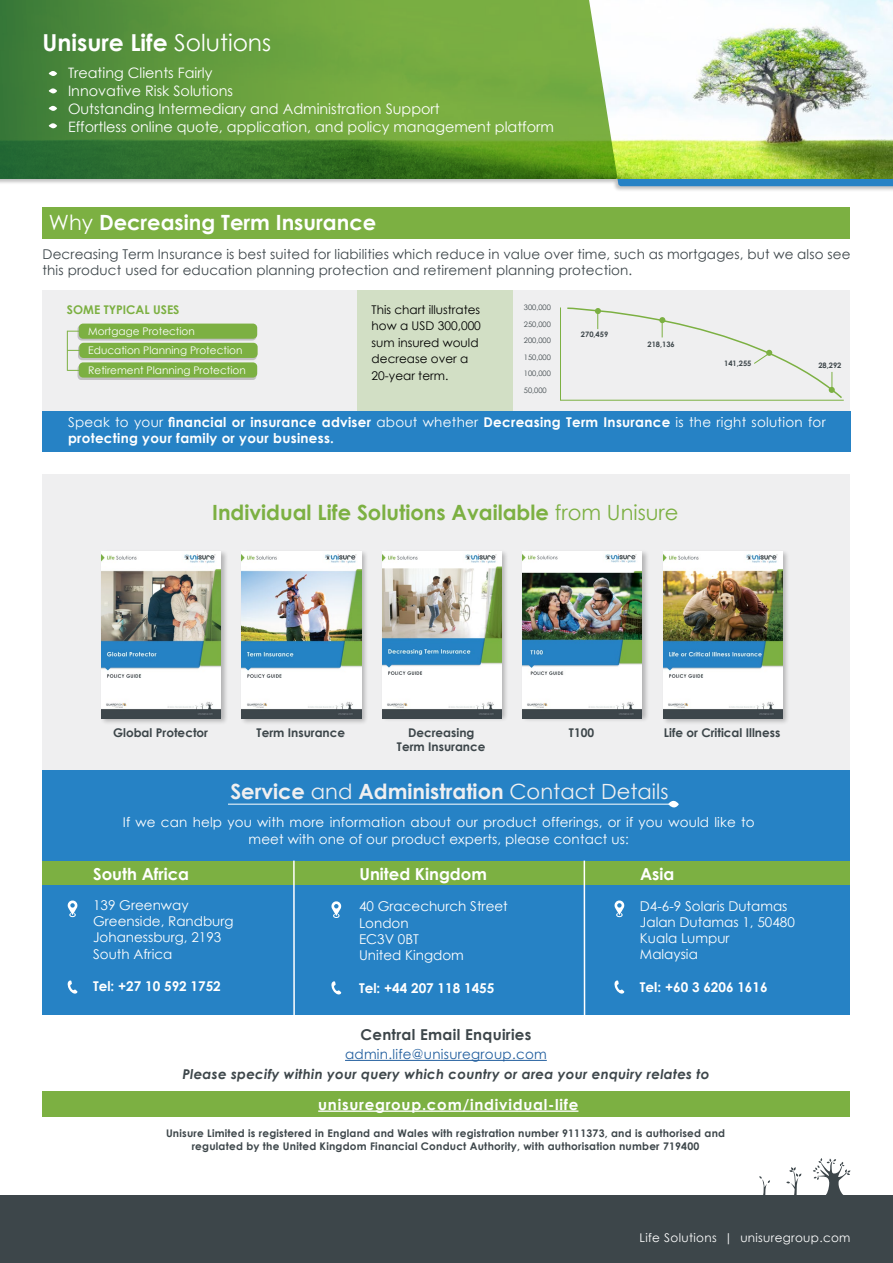
<style>
.page{position:relative;width:893px;height:1263px;background:#fff}
.page>*{position:absolute;margin:0;border:0;box-sizing:border-box;transform-origin:0 0}
.t1{font:700 23.4px "Century Gothic";color:#fff}
.t2{font:700 21px "Century Gothic";color:#7cb042}
.t3{font:700 21px "Century Gothic";color:#efeff0}
.t4{font:700 21px "Century Gothic";color:#fff}
.t5{font:700 16.5px "Century Gothic";color:#fff}
.t6{font:700 15px "Century Gothic";letter-spacing:.05em;color:#fff}
.t7{font:700 15px "Century Gothic";letter-spacing:.02em;color:#3d464a}
.t8{font:14.4px/18px "Century Gothic";color:#fff}
.t9{font:13.5px/16.2px "Century Gothic";color:#fff}
.t10{font:13.5px/16.2px "Century Gothic";letter-spacing:.01em;color:#3d464a}
.t11{font:700 13.5px/16.5px "Century Gothic";letter-spacing:.02em;color:#fff}
.t12{font:italic 700 13.5px "Century Gothic";letter-spacing:.02em;color:#3d464a}
.t13{font:700 13.5px "Century Gothic";color:#fff}
.t14{font:13.5px "Century Gothic";letter-spacing:.02em;color:#215e9e}
.t15{font:700 12px/13.5px "Century Gothic";color:#3d464a;text-align:center}
.t16{font:12px/16.5px "Century Gothic";color:#000}
.t17{font:12px "Century Gothic";letter-spacing:.025em;color:#fff}
.t18{font:700 12px "Century Gothic";color:#7cb042}
.t19{font:700 10.5px/12.6px "Century Gothic";letter-spacing:.02em;color:#3d464a;text-align:center}
.t20{font:10.5px/19.5px "Century Gothic";color:#fff}
.t21{font:7.5px "Century Gothic";color:#3d464a}
.t22{font:700 7.5px "Century Gothic";color:#3d464a}
.s1{font-weight:400}
</style>
<div class="page">
<div style="left:43px;top:207px;width:807px;height:32px;background:#7cb042"></div>
<div style="left:582px;top:0;width:311px;height:193px;background:#000;opacity:.25"></div>
<div style="left:587px;top:179px;width:306px;height:7px;background:#2682c5"></div>
<img style="left:618px;top:0;width:275px;height:179px">
<div style="left:0;top:0;width:618px;height:185px;background:#000;opacity:.25"></div>
<svg style="left:0;top:0;width:617px;height:179px;background:#60983d"></svg>
<div style="left:43px;top:1091px;width:807px;height:26px;background:#7cb042"></div>
<hr style="left:345px;top:1060px;width:202px;height:1px;background:#215e9e">
<div style="left:0;top:1195px;width:893px;height:68px;background:#3d464a"></div>
<svg style="left:759px;top:1176px;width:11px;height:19px"></svg>
<svg style="left:786px;top:1167px;width:16px;height:28px"></svg>
<svg style="left:813px;top:1158px;width:37px;height:37px"></svg>
<div style="left:43px;top:290px;width:807px;height:121px;background:#efeff0"></div>
<div style="left:357px;top:290px;width:155px;height:121px;background:#d2dfc5"></div>
<hr style="left:560px;top:400px;width:284px;height:1px;background:#7cb042">
<hr style="left:560px;top:307px;width:1px;height:94px;background:#7cb042">
<div style="left:566px;top:307px;width:278px;height:93px;background:#efeff0"></div>
<hr style="left:318px;top:1110px;width:260px;height:2px;background:#fff">
<svg style="left:49px;top:68px;width:8px;height:11px"></svg>
<svg style="left:49px;top:85px;width:8px;height:12px"></svg>
<svg style="left:49px;top:103px;width:8px;height:11px"></svg>
<svg style="left:49px;top:120px;width:8px;height:11px"></svg>
<div style="left:78px;top:325px;width:179px;height:55px;background:#000;opacity:.2"></div>
<div style="left:79px;top:324px;width:178px;height:15px;background:#7cb042;border-radius:4px"></div>
<div style="left:79px;top:343px;width:179px;height:15px;background:#7cb042;border-radius:4px"></div>
<div style="left:79px;top:362px;width:178px;height:16px;background:#7cb042;border-radius:4px"></div>
<hr style="left:67px;top:331px;width:1px;height:40px;background:#7cb042">
<div style="left:43px;top:770px;width:807px;height:91px;background:#2682c5"></div>
<div style="left:43px;top:861px;width:807px;height:154px;background:#2682c5"></div>
<div style="left:43px;top:861px;width:807px;height:23px;background:#7cb042"></div>
<hr style="left:293px;top:861px;width:2px;height:155px;background:#fff">
<hr style="left:584px;top:861px;width:1px;height:159px;background:#fff">
<svg style="left:67px;top:900px;width:11px;height:17px"></svg>
<svg style="left:67px;top:980px;width:11px;height:14px"></svg>
<svg style="left:331px;top:901px;width:11px;height:17px"></svg>
<svg style="left:331px;top:981px;width:10px;height:14px"></svg>
<svg style="left:614px;top:900px;width:11px;height:17px"></svg>
<svg style="left:614px;top:980px;width:10px;height:14px"></svg>
<svg style="left:668px;top:800px;width:11px;height:8px"></svg>
<hr style="left:228px;top:804px;width:446px;height:1px;background:#fff">
<div style="left:43px;top:411px;width:808px;height:41px;background:#2682c5"></div>
<div style="left:43px;top:474px;width:807px;height:296px;background:#efeff0"></div>
<div style="left:100px;top:549px;width:129px;height:176px;background:#000;opacity:.25"></div>
<img style="left:101px;top:566px;width:120px;height:151px">
<img style="left:101px;top:551px;width:120px;height:15px">
<img style="left:102px;top:689px;width:119px;height:29px">
<div style="left:240px;top:549px;width:129px;height:176px;background:#000;opacity:.25"></div>
<img style="left:242px;top:566px;width:119px;height:123px">
<img style="left:242px;top:551px;width:119px;height:15px">
<img style="left:242px;top:689px;width:119px;height:29px">
<div style="left:381px;top:549px;width:128px;height:173px;background:#000;opacity:.25"></div>
<img style="left:382px;top:566px;width:120px;height:149px">
<img style="left:382px;top:551px;width:120px;height:15px">
<img style="left:382px;top:689px;width:119px;height:29px">
<div style="left:521px;top:549px;width:129px;height:174px;background:#000;opacity:.25"></div>
<img style="left:522px;top:570px;width:120px;height:145px">
<img style="left:522px;top:551px;width:120px;height:13px">
<img style="left:523px;top:689px;width:119px;height:29px">
<div style="left:522px;top:564px;width:120px;height:6px;background:#fff"></div>
<div style="left:662px;top:550px;width:128px;height:175px;background:#000;opacity:.25"></div>
<img style="left:663px;top:566px;width:119px;height:123px">
<img style="left:663px;top:551px;width:119px;height:15px">
<img style="left:663px;top:689px;width:119px;height:29px">
<h1 class="t1" style="left:43px;top:24px;width:230px">Unisure Life <span class="s1">Solutions</span></h1>
<p class="t8" style="left:68px;top:63px;width:487px">Treating Clients Fairly<br>Innovative Risk Solutions<br>Outstanding Intermediary and Administration Support<br>Effortless online quote, application, and policy management platform</p>
<h2 class="t4" style="left:49px;top:206px;width:329px"><span class="s1">Why</span> Decreasing Term Insurance</h2>
<p class="t10" style="left:43px;top:246px;width:809px">Decreasing Term Insurance is best suited for liabilities which reduce in value over time, such as mortgages, but we also see this product used for education planning protection and retirement planning protection.</p>
<p class="t18" style="left:67px;top:300px;width:114px">SOME TYPICAL USES</p>
<p class="t20" style="left:88px;top:321px;width:159px">Mortgage Protection<br>Education Planning Protection<br>Retirement Planning Protection</p>
<p class="t16" style="left:372px;top:301px;width:111px">This chart illustrates how a USD 300,000 sum insured would decrease over a<br>20-year term.</p>
<p class="t21" style="left:524px;top:302px;width:29px">300,000</p>
<p class="t21" style="left:524px;top:319px;width:29px">250,000</p>
<p class="t21" style="left:524px;top:335px;width:29px">200,000</p>
<p class="t21" style="left:524px;top:352px;width:29px">150,000</p>
<p class="t21" style="left:524px;top:368px;width:29px">100,000</p>
<p class="t21" style="left:524px;top:385px;width:24px">50,000</p>
<p class="t22" style="left:581px;top:328px;width:29px">270,459</p>
<p class="t22" style="left:647px;top:338px;width:29px">218,136</p>
<p class="t22" style="left:724px;top:358px;width:29px">141,255</p>
<p class="t22" style="left:818px;top:360px;width:25px">28,292</p>
<p class="t11" style="left:68px;top:413px;width:759px"><span class="s1">Speak to your</span> financial or insurance adviser <span class="s1">about whether</span> Decreasing Term Insurance <span class="s1">is the right solution for </span>protecting your family or your business.</p>
<h2 class="t2" style="left:212px;top:496px;width:468px">Individual Life Solutions Available <span class="s1">from Unisure</span></h2>
<p class="t15" style="left:113px;top:725px;width:97px">Global Protector</p>
<p class="t15" style="left:257px;top:725px;width:90px">Term Insurance</p>
<p class="t15" style="left:397px;top:725px;width:90px">Decreasing<br>Term Insurance</p>
<p class="t15" style="left:569px;top:725px;width:27px">T100</p>
<p class="t15" style="left:664px;top:726px;width:118px">Life or Critical Illness</p>
<h2 class="t3" style="left:230px;top:775px;width:440px">Service <span class="s1">and</span> Administration <span class="s1">Contact Details</span></h2>
<p class="t9" style="left:123px;top:814px;width:633px;text-align:center">If we can help you with more information about our product offerings, or if you would like to meet with one of our product experts, please contact us:</p>
<p class="t5" style="left:93px;top:861px;width:98px">South Africa</p>
<p class="t9" style="left:93px;top:897px;width:142px">139 Greenway<br>Greenside, Randburg<br>Johanessburg, 2193<br>South Africa</p>
<p class="t13" style="left:93px;top:976px;width:129px">Tel: +27 10 592 1752</p>
<p class="t5" style="left:359px;top:861px;width:129px">United Kingdom</p>
<p class="t9" style="left:359px;top:898px;width:150px">40 Gracechurch Street<br>London<br>EC3V 0BT<br>United Kingdom</p>
<p class="t13" style="left:359px;top:977px;width:137px">Tel: +44 207 118 1455</p>
<p class="t5" style="left:640px;top:861px;width:36px">Asia</p>
<p class="t9" style="left:640px;top:897px;width:156px">D4-6-9 Solaris Dutamas<br>Jalan Dutamas 1, 50480<br>Kuala Lumpur<br>Malaysia</p>
<p class="t13" style="left:640px;top:976px;width:129px">Tel: +60 3 6206 1616</p>
<p class="t7" style="left:360px;top:1023px;width:172px">Central Email Enquiries</p>
<p class="t14" style="left:345px;top:1045px;width:203px">admin.life@unisuregroup.com</p>
<p class="t12" style="left:182px;top:1063px;width:529px">Please specify within your query which country or area your enquiry relates to</p>
<p class="t6" style="left:318px;top:1093px;width:262px">unisuregroup.com/individual-life</p>
<p class="t19" style="left:166px;top:1126px;width:561px">Unisure Limited is registered in England and Wales with registration number 9111373, and is authorised and regulated by the United Kingdom Financial Conduct Authority, with authorisation number 719400</p>
<p class="t17" style="left:639px;top:1230px;width:212px">Life Solutions | unisuregroup.com</p>
</div>
